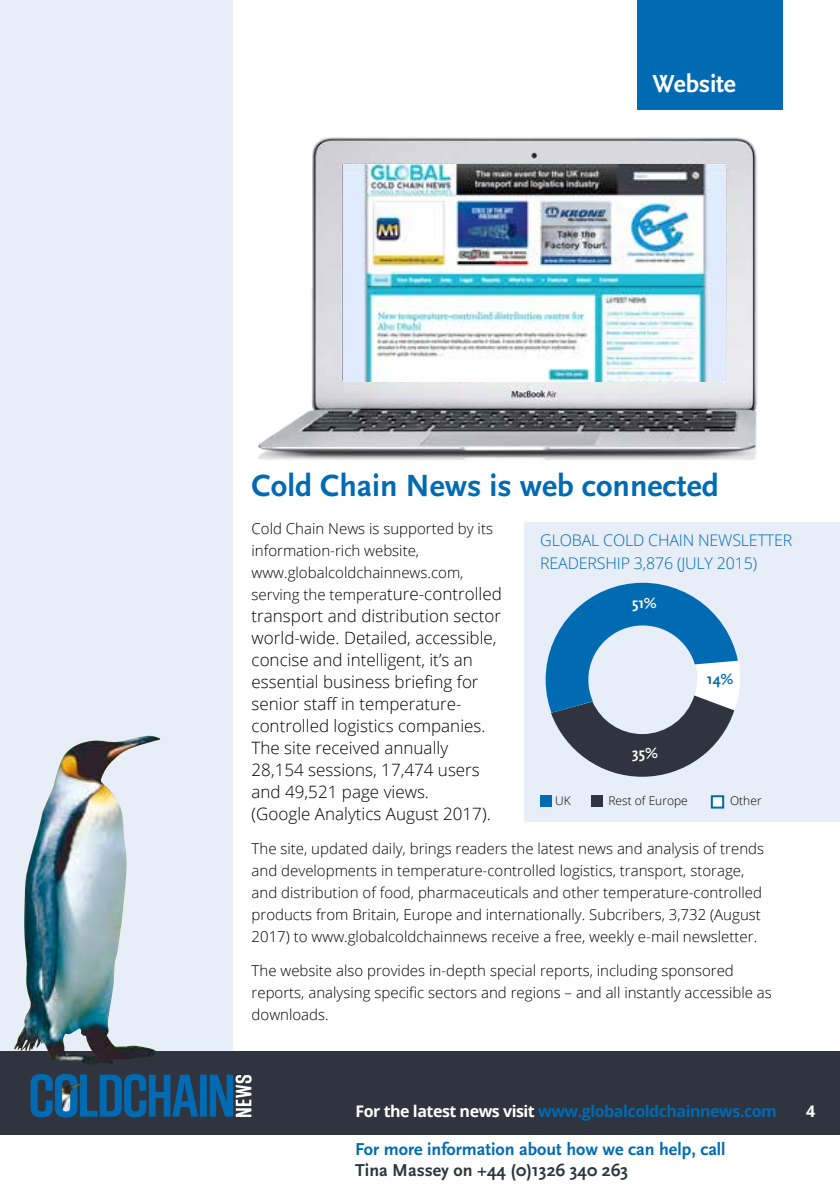
<style>
.page{position:relative;width:840px;height:1191px;background:#fff}
.page>*{position:absolute;margin:0;border:0;box-sizing:border-box;transform-origin:0 0}
.t1{font:700 32px "Scala Sans OT";color:#006ab3}
.t2{font:700 25.6px "Scala Sans OT";letter-spacing:-.01em;color:#fff}
.t3{font:700 18px "Scala Sans OT";color:#006ab3}
.t4{font:700 18px "Scala Sans OT";color:#2f343e}
.t5{font:300 17px/22px "Open Sans";color:#000}
.t6{font:300 16px/22px "Open Sans";letter-spacing:-.01em;color:#006ab3}
.t7{font:700 16px "Open Sans";letter-spacing:-.03em;color:#006ab3}
.t8{font:700 16px "Open Sans";color:#fff}
.t9{font:700 15.2px "Scala Sans OT";color:#fff}
.t10{font:700 15.2px "Scala Sans OT";color:#006ab3}
.t11{font:300 15px/22px "Open Sans";color:#000}
.t12{font:300 12px "Open Sans";color:#000}
.s1{font-size:17px}
.s2{color:#fff}
</style>
<div class="page">
<div style="left:524px;top:522px;width:315px;height:300px;background:#e7eef7"></div>
<div style="left:0;top:0;width:232px;height:1086px;background:#e7eef7"></div>
<div style="left:0;top:1051px;width:839px;height:83px;background:#2f343e"></div>
<img style="left:14px;top:736px;width:146px;height:328px">
<img style="left:258px;top:137px;width:500px;height:324px">
<img style="left:343px;top:164px;width:381px;height:218px">
<div style="left:637px;top:0;width:145px;height:109px;background:#006ab3"></div>
<svg style="left:31px;top:1074px;width:220px;height:43px"></svg>
<svg style="left:545px;top:583px;width:194px;height:193px"></svg>
<div style="left:540px;top:795px;width:11px;height:11px;background:#006ab3"></div>
<div style="left:590px;top:795px;width:12px;height:11px;background:#2f343e"></div>
<div style="left:710px;top:795px;width:13px;height:13px;background:#fff;border:2px solid #006ab3"></div>
<h2 class="t2" style="left:652px;top:70px;width:85px">Website</h2>
<h1 class="t1" style="left:251px;top:467px;width:468px">Cold Chain News is web connected</h1>
<p class="t11" style="left:251px;top:517px;width:251px">Cold Chain News is supported by its information-rich website, www.globalcoldchainnews.com, serving the tempera<span class="s1">ture-controlled</span></p>
<p class="t5" style="left:251px;top:604px;width:251px">transport and distribution sector world-wide. Detailed, accessible, concise and intelligent, it’s an essential business briefing for senior staff in temperature&shy;controlled logistics companies.<br>The site received annually<br>28,154 sessions, 17,474 users and 49,521 page views.<br>(Google Analytics August 2017).</p>
<p class="t6" style="left:540px;top:529px;width:253px">GLOBAL COLD CHAIN NEWSLETTER<br>READERSHIP 3,876 (JULY 2015)</p>
<p class="t9" style="left:631px;top:595px;width:26px">51%</p>
<p class="t9" style="left:631px;top:744px;width:27px">35%</p>
<p class="t10" style="left:706px;top:670px;width:28px">14%</p>
<p class="t12" style="left:555px;top:792px;width:17px">UK</p>
<p class="t12" style="left:608px;top:792px;width:81px">Rest of Europe</p>
<p class="t12" style="left:729px;top:793px;width:33px">Other</p>
<p class="t11" style="left:251px;top:837px;width:513px">The site, updated daily, brings readers the latest news and analysis of trends and developments in temperature-controlled logistics, transport, storage, and distribution of food, pharmaceuticals and other temperature-controlled products from Britain, Europe and internationally. Subcribers, 3,732 (August 2017) to www.globalcoldchainnews receive a free, weekly e-mail newsletter.</p>
<p class="t11" style="left:251px;top:959px;width:521px">The website also provides in-depth special reports, including sponsored reports, analysing specific sectors and regions – and all instantly accessible as downloads.</p>
<p class="t7" style="left:355px;top:1099px;width:423px"><span class="s2">For the latest news visit</span> www.globalcoldchainnews.com</p>
<p class="t8" style="left:805px;top:1099px;width:11px">4</p>
<p class="t3" style="left:355px;top:1139px;width:371px">For more information about how we can help, call</p>
<p class="t4" style="left:355px;top:1160px;width:274px">Tina Massey on +44 (0)1326 340 263</p>
</div>
